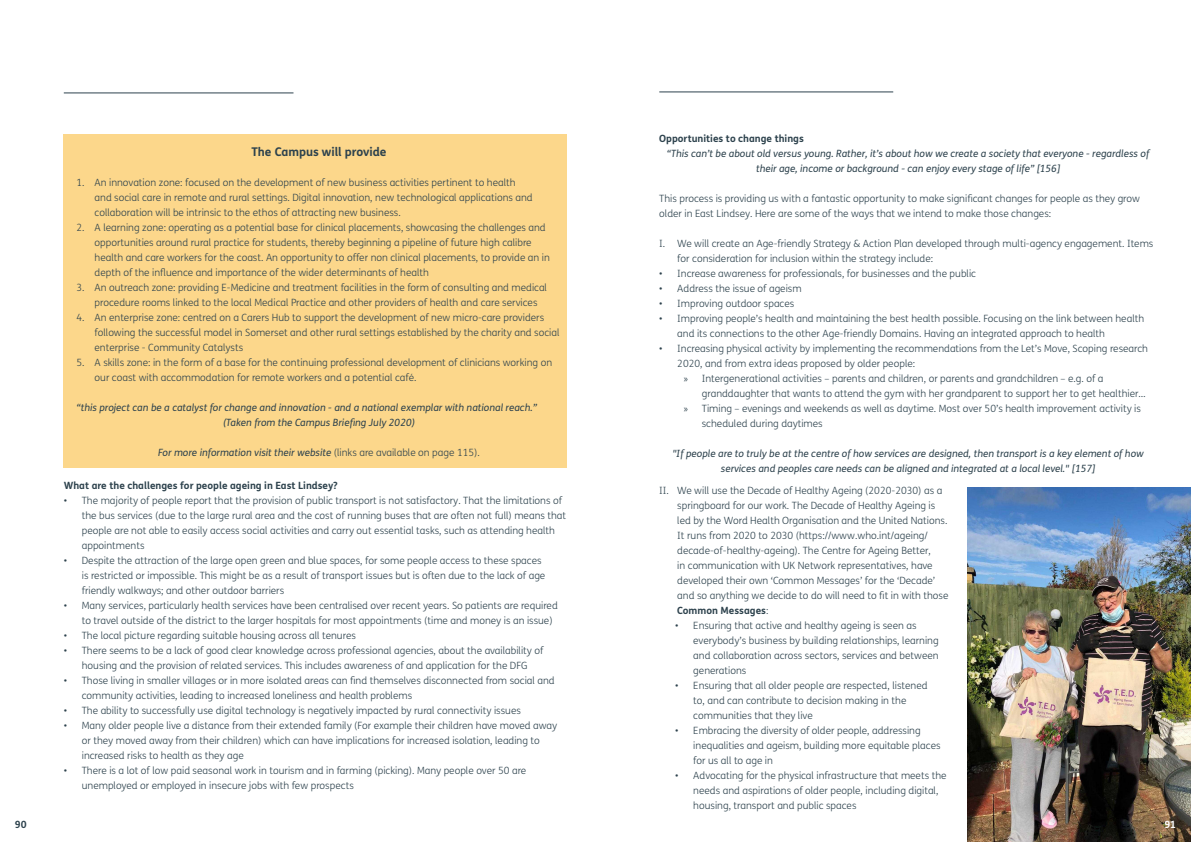
<style>
.page{position:relative;width:1191px;height:842px;background:#fff}
.page>*{position:absolute;margin:0;border:0;box-sizing:border-box;transform-origin:0 0}
.t1{font:700 12px "FS Me";color:#2d424d}
.t2{font:300 10px/15px "FS Me";color:#2d424d}
.t3{font:italic 10px/15px "FS Me";color:#2d424d;text-align:center}
.t4{font:700 10px "FS Me";color:#2d424d}
.t5{font:700 10px "FS Me";color:#fff}
.s1{font-weight:300;font-style:normal}
.s2{font-family:"Myriad Pro";font-weight:400}
.s3{font-weight:700}
</style>
<div class="page">
<img style="left:968px;top:487px;width:222px;height:354px">
<hr style="left:64px;top:92px;width:229px;height:1px;background:#2d424d">
<hr style="left:659px;top:91px;width:234px;height:1px;background:#2d424d">
<div style="left:64px;top:135px;width:503px;height:333px;background:#fcd78b"></div>
<p class="t4" style="left:15px;top:817px;width:13px">90</p>
<p class="t1" style="left:251px;top:143px;width:137px">The Campus will provide</p>
<p class="t2" style="left:95px;top:175px;width:440px;text-indent:-18px">1. An innovation zone: focused on the development of new business activities pertinent to health and social care in remote and rural settings. Digital innovation, new technological applications and collaboration will be intrinsic to the ethos of attracting new business.</p>
<p class="t2" style="left:95px;top:220px;width:457px;text-indent:-18px">2. A learning zone: operating as a potential base for clinical placements, showcasing the challenges and opportunities around rural practice for students, thereby beginning a pipeline of future high calibre health and care workers for the coast. An opportunity to offer non clinical placements, to provide an in depth of the influence and importance of the wider determinants of health</p>
<p class="t2" style="left:95px;top:280px;width:454px;text-indent:-18px">3. An outreach zone: providing E-Medicine and treatment facilities in the form of consulting and medical procedure rooms linked to the local Medical Practice and other providers of health and care services</p>
<p class="t2" style="left:95px;top:310px;width:466px;text-indent:-18px">4. An enterprise zone: centred on a Carers Hub to support the development of new micro-care providers following the successful model in Somerset and other rural settings established by the charity and social enterprise - Community Catalysts</p>
<p class="t2" style="left:95px;top:355px;width:459px;text-indent:-18px">5. A skills zone: in the form of a base for the continuing professional development of clinicians working on our coast with accommodation for remote workers and a potential café.</p>
<p class="t3" style="left:77px;top:400px;width:462px">“this project can be a catalyst for change and innovation - and a national exemplar with national reach.”</p>
<p class="t3" style="left:223px;top:415px;width:193px">(Taken from the Campus Briefing July 2020)</p>
<p class="t3" style="left:158px;top:445px;width:323px">For more information visit their website <span class="s1">(links are available on page 115).</span></p>
<p class="t4" style="left:64px;top:478px;width:275px">What are the challenges for people ageing in East Lindsey?</p>
<p class="t2" style="left:82px;top:493px;width:486px;text-indent:-18px">• The majority of people report that the provision of public transport is not satisfactory. That the limitations of the bus services (due to the large rural area and the cost of running buses that are often not full) means that people are not able to easily access social activities and carry out essential tasks, such as attending health appointments</p>
<p class="t2" style="left:82px;top:553px;width:465px;text-indent:-18px">• Despite the attraction of the large open green and blue spaces, for some people access to these spaces is restricted or impossible. This might be as a result of transport issues but is often due to the lack of age friendly walkways; and other outdoor barriers</p>
<p class="t2" style="left:82px;top:598px;width:477px;text-indent:-18px">• Many services, particularly health services have been centralised over recent years. So patients are required to travel outside of the district to the larger hospitals for most appointments (time and money is an issue)</p>
<p class="t2" style="left:64px;top:628px;width:293px">• The local picture regarding suitable housing across all tenures</p>
<p class="t2" style="left:64px;top:643px;width:481px;text-align:center">• There seems to be a lack of good clear knowledge across professional agencies, about the availability of housing and the provision of related services. This includes awareness of and application for the DFG</p>
<p class="t2" style="left:82px;top:673px;width:474px;text-indent:-18px">• Those living in smaller villages or in more isolated areas can find themselves disconnected from social and community activities, leading to increased loneliness and health problems</p>
<p class="t2" style="left:64px;top:703px;width:458px">• The ability to successfully use digital technology is negatively impacted by rural connectivity issues</p>
<p class="t2" style="left:82px;top:718px;width:477px;text-indent:-18px">• Many older people live a distance from their extended family (For example their children have moved away or they moved away from their children) which can have implications for increased isolation, leading to increased risks to health as they age</p>
<p class="t2" style="left:82px;top:763px;width:446px;text-indent:-18px">• There is a lot of low paid seasonal work in tourism and in farming (picking). Many people over 50 are unemployed or employed in insecure jobs with few prospects</p>
<p class="t4" style="left:659px;top:131px;width:146px">Opportunities to change things</p>
<p class="t3" style="left:667px;top:146px;width:484px">“This can’t be about old versus young. Rather, it’s about how we create a society that everyone - regardless of their age, income or background - can enjoy every stage of life” [156]</p>
<p class="t2" style="left:659px;top:191px;width:482px">This process is providing us with a fantastic opportunity to make significant changes for people as they grow older in East Lindsey. Here are some of the ways that we intend to make those changes:</p>
<p class="t2" style="left:677px;top:236px;width:477px;text-indent:-18px">I. We will create an Age-friendly Strategy &amp; Action Plan developed through multi-agency engagement. Items for consideration for inclusion within the strategy include:</p>
<p class="t2" style="left:659px;top:266px;width:318px">• Increase awareness for professionals, for businesses and the public</p>
<p class="t2" style="left:659px;top:281px;width:144px">• Address the issue of ageism</p>
<p class="t2" style="left:659px;top:296px;width:137px">• Improving outdoor spaces</p>
<p class="t2" style="left:677px;top:311px;width:468px;text-indent:-18px">• Improving people’s health and maintaining the best health possible. Focusing on the link between health and its connections to the other Age-friendly Domains. Having an integrated approach to health</p>
<p class="t2" style="left:677px;top:341px;width:472px;text-indent:-18px">• Increasing physical activity by implementing the recommendations from the Let’s Move, Scoping research<br>2020, and from extra ideas proposed by older people:</p>
<p class="t2" style="left:702px;top:371px;width:445px;text-indent:-18px"><span class="s2">»</span> Intergenerational activities – parents and children, or parents and grandchildren – e.g. of a granddaughter that wants to attend the gym with her grandparent to support her to get healthier…</p>
<p class="t2" style="left:702px;top:401px;width:440px;text-indent:-18px"><span class="s2">»</span> Timing – evenings and weekends as well as daytime. Most over 50’s health improvement activity is scheduled during daytimes</p>
<p class="t3" style="left:672px;top:446px;width:473px">"If people are to truly be at the centre of how services are designed, then transport is a key element of how services and peoples care needs can be aligned and integrated at a local level." [157]</p>
<p class="t2" style="left:677px;top:483px;width:273px;text-indent:-18px">II. We will use the Decade of Healthy Ageing (2020-2030) as a springboard for our work. The Decade of Healthy Ageing is led by the Word Health Organisation and the United Nations.<br>It runs from 2020 to 2030 (https://www.who.int/ageing/ decade-of-healthy-ageing). The Centre for Ageing Better,<br>in communication with UK Network representatives, have developed their own ‘Common Messages’ for the ‘Decade’ and so anything we decide to do will need to fit in with those <span class="s3">Common Messages</span>:</p>
<p class="t2" style="left:693px;top:618px;width:247px;text-indent:-18px">• Ensuring that active and healthy ageing is seen as everybody’s business by building relationships, learning and collaboration across sectors, services and between generations</p>
<p class="t2" style="left:693px;top:678px;width:236px;text-indent:-18px">• Ensuring that all older people are respected, listened to, and can contribute to decision making in the communities that they live</p>
<p class="t2" style="left:693px;top:723px;width:249px;text-indent:-18px">• Embracing the diversity of older people, addressing inequalities and ageism, building more equitable places for us all to age in</p>
<p class="t2" style="left:693px;top:768px;width:255px;text-indent:-18px">• Advocating for the physical infrastructure that meets the needs and aspirations of older people, including digital, housing, transport and public spaces</p>
<p class="t5" style="left:1164px;top:817px;width:13px">91</p>
</div>
